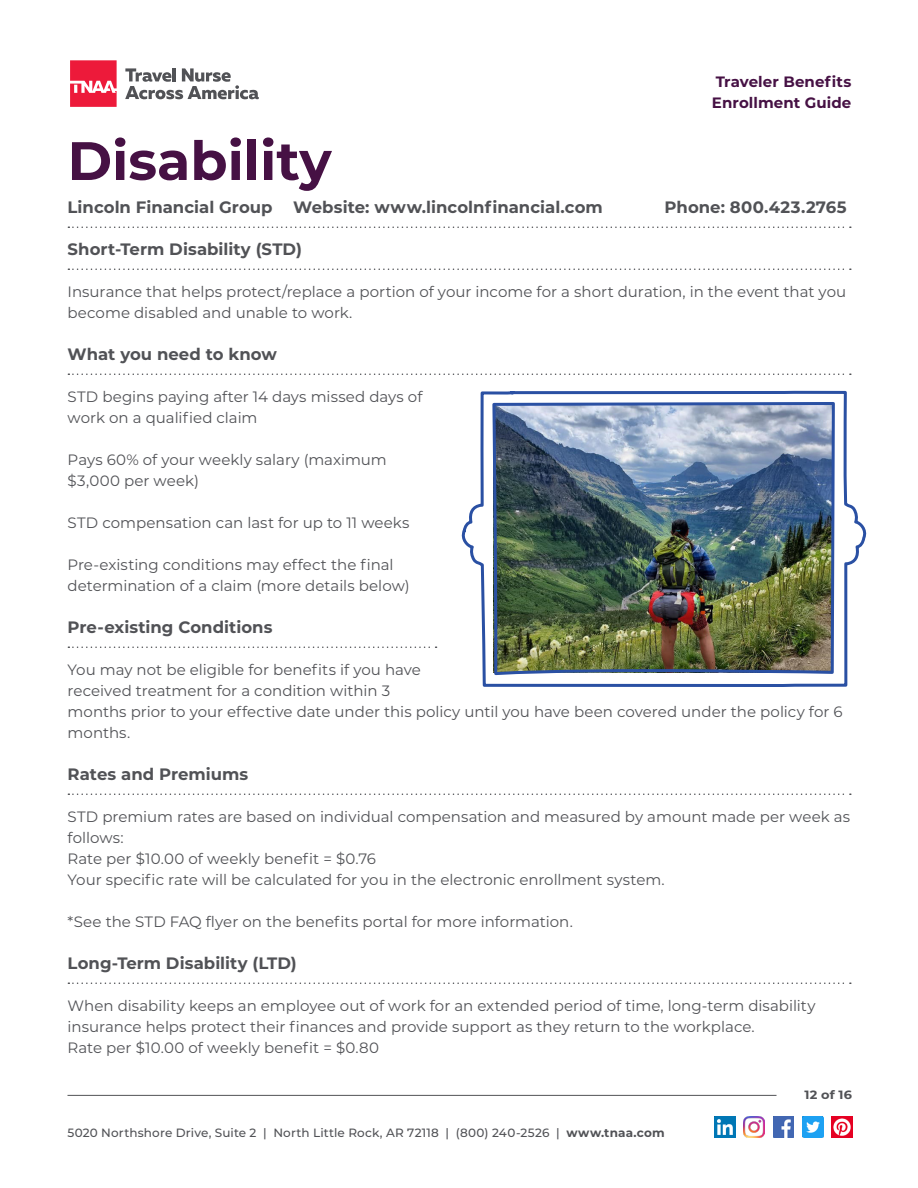
<style>
.page{position:relative;width:918px;height:1188px;background:#fff}
.page>*{position:absolute;margin:0;border:0;box-sizing:border-box;transform-origin:0 0}
.Heading{font:700 54px "Montserrat";color:#461144}
.Body_Head{font:700 16.5px "Montserrat";color:#515256}
.Bulleted_List{font:15px/21px "Montserrat";color:#515256}
.Document_Title_Tag{font:700 15px "Montserrat";letter-spacing:.005em;color:#461144}
.t1{font:500 12px "Montserrat";letter-spacing:.015em;color:#515256}
.t2{font:700 12px "Montserrat";color:#515256;scale:1.08 1}
.s1{font-weight:700}
</style>
<div class="page">
<svg style="left:70px;top:60px;width:47px;height:47px;background:#ef3f5a"></svg>
<svg style="left:125px;top:68px;width:134px;height:31px"></svg>
<hr style="left:68px;top:1095px;width:709px;height:1px;background:#515256">
<img style="left:836px;top:1116px;width:16px;height:21px">
<svg style="left:68px;top:226px;width:783px;height:2px"></svg>
<svg style="left:68px;top:268px;width:783px;height:2px"></svg>
<svg style="left:68px;top:374px;width:783px;height:1px"></svg>
<svg style="left:68px;top:646px;width:369px;height:2px"></svg>
<svg style="left:68px;top:794px;width:783px;height:1px"></svg>
<svg style="left:68px;top:982px;width:783px;height:2px"></svg>
<svg style="left:491px;top:793px;width:345px;height:345px"></svg>
<img style="left:461px;top:390px;width:406px;height:297px">
<p class="Document_Title_Tag" style="left:716px;top:71px;width:137px">Traveler Benefits</p>
<p class="Document_Title_Tag" style="left:712px;top:92px;width:141px">Enrollment Guide</p>
<p class="Heading" style="left:68px;top:122px;width:266px">Disability</p>
<p class="Body_Head" style="left:68px;top:195px;width:537px">Lincoln Financial Group Website: www.lincolnfinancial.com</p>
<p class="Body_Head" style="left:665px;top:195px;width:184px">Phone: 800.423.2765</p>
<p class="Body_Head" style="left:68px;top:237px;width:236px">Short-Term Disability (STD)</p>
<p class="Bulleted_List" style="left:68px;top:281px;width:780px">Insurance that helps protect/replace a portion of your income for a short duration, in the event that you become disabled and unable to work.</p>
<p class="Body_Head" style="left:68px;top:342px;width:211px">What you need to know</p>
<p class="Bulleted_List" style="left:68px;top:386px;width:356px">STD begins paying after 14 days missed days of work on a qualified claim</p>
<p class="Bulleted_List" style="left:68px;top:449px;width:321px">Pays 60% of your weekly salary (maximum $3,000 per week)</p>
<p class="Bulleted_List" style="left:68px;top:512px;width:344px">STD compensation can last for up to 11 weeks</p>
<p class="Bulleted_List" style="left:68px;top:554px;width:344px">Pre-existing conditions may effect the final determination of a claim (more details below)</p>
<p class="Body_Head" style="left:68px;top:615px;width:206px">Pre-existing Conditions</p>
<p class="Bulleted_List" style="left:68px;top:659px;width:777px">You may not be eligible for benefits if you have<br>received treatment for a condition within 3<br>months prior to your effective date under this policy until you have been covered under the policy for 6 months.</p>
<p class="Body_Head" style="left:68px;top:762px;width:182px">Rates and Premiums</p>
<p class="Bulleted_List" style="left:68px;top:806px;width:784px">STD premium rates are based on individual compensation and measured by amount made per week as follows:</p>
<p class="Bulleted_List" style="left:68px;top:848px;width:310px">Rate per $10.00 of weekly benefit = $0.76</p>
<p class="Bulleted_List" style="left:68px;top:869px;width:599px">Your specific rate will be calculated for you in the electronic enrollment system.</p>
<p class="Bulleted_List" style="left:68px;top:911px;width:507px">*See the STD FAQ flyer on the benefits portal for more information.</p>
<p class="Body_Head" style="left:68px;top:951px;width:231px">Long-Term Disability (LTD)</p>
<p class="Bulleted_List" style="left:68px;top:995px;width:749px">When disability keeps an employee out of work for an extended period of time, long-term disability insurance helps protect their finances and provide support as they return to the workplace.</p>
<p class="Bulleted_List" style="left:68px;top:1037px;width:313px">Rate per $10.00 of weekly benefit = $0.80</p>
<p class="t1" style="left:68px;top:1124px;width:599px">5020 Northshore Drive, Suite 2 | North Little Rock, AR 72118 | (800) 240-2526 | <span class="s1">www.tnaa.com</span></p>
<p class="t2" style="left:805px;top:1086px;width:45px">12 of 16</p>
</div>
